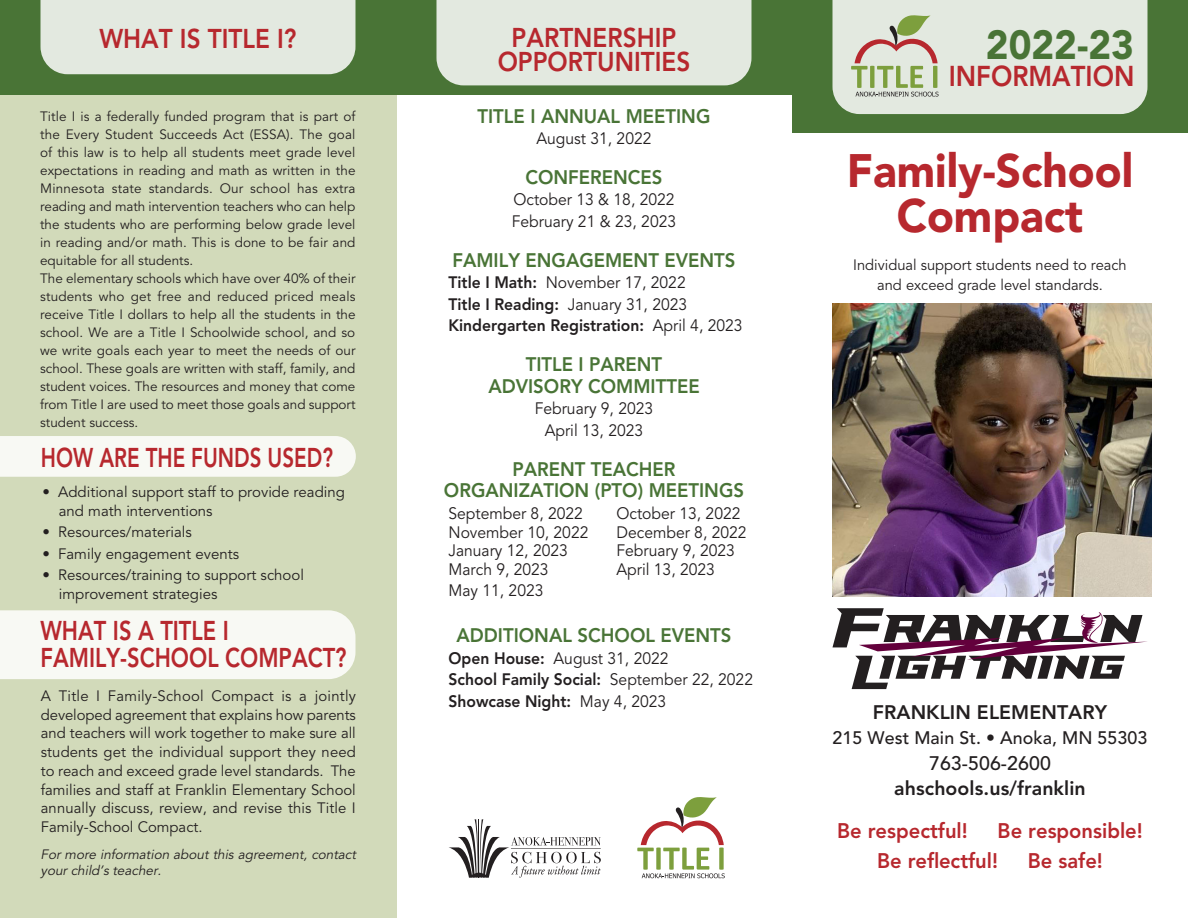
<style>
.page{position:relative;width:1188px;height:918px;background:#fff}
.page>*{position:absolute;margin:0;border:0;box-sizing:border-box;transform-origin:0 0}
.t1{font:900 46.5px "Avenir";color:#b7282e;scale:.95 1}
.t2{font:900 40.5px "Avenir";color:#497436;scale:.95 1}
.t3{font:800 28.5px "Avenir";color:#b7282e;scale:.9 1}
.t4{font:800 27px "Avenir";color:#b7282e;scale:.9 1}
.t5{font:800 27px/27px "Avenir";color:#b7282e;scale:.81 1}
.t6{font:800 27px "Avenir";color:#b7282e;scale:.76 1}
.t7{font:800 21px "Avenir";color:#b7282e;scale:.96 1}
.t8{font:800 19.5px/21.8px "Avenir";color:#497436;text-align:center;scale:.95 1}
.t9{font:800 19.5px "Avenir";letter-spacing:.005em;color:#231f20}
.t10{font:500 19.5px "Avenir";letter-spacing:.005em;color:#231f20}
.t11{font:500 18px "Avenir";letter-spacing:.005em;color:#231f20}
.t12{font:16.5px "Avenir";color:#231f20;scale:.95 1}
.t13{font:800 16.5px "Avenir";color:#231f20;scale:.95 1}
.t14{font:15px/18.8px "Avenir";color:#231f20}
.t15{font:13.5px/18px "Avenir";color:#231f20;text-align:justify}
.t16{font:italic 13.5px/16.5px "Avenir";color:#231f20}
.s1{font-weight:800}
.s2{font-weight:400}
</style>
<div class="page">
<div style="left:0;top:94px;width:396px;height:824px;background:#d2daba"></div>
<div style="left:792px;top:0;width:396px;height:133px;background:#497436"></div>
<div style="left:0;top:0;width:1188px;height:94px;background:#497436"></div>
<div style="left:0;top:610px;width:356px;height:69px;background:#f8f9f4"></div>
<div style="left:436px;top:0;width:315px;height:85px;background:#e3e9e0"></div>
<div style="left:40px;top:0;width:315px;height:74px;background:#e3e9e0"></div>
<div style="left:0;top:436px;width:356px;height:41px;background:#f8f9f4"></div>
<svg style="left:832px;top:0;width:316px;height:114px;background:#dbe1d4"></svg>
<svg style="left:637px;top:797px;width:88px;height:81px"></svg>
<svg style="left:449px;top:819px;width:152px;height:59px"></svg>
<svg style="left:832px;top:608px;width:315px;height:81px"></svg>
<img style="left:832px;top:304px;width:319px;height:292px">
<p class="t4" style="left:99px;top:23px;width:220px">WHAT IS TITLE I?</p>
<p class="t15" style="left:40px;top:107px;width:317px">Title I is a federally funded program that is part of the Every Student Succeeds Act (ESSA). The goal of this law is to help all students meet grade level expectations in reading and math as written in the Minnesota state standards. Our school has extra reading and math intervention teachers who can help the students who are performing below grade level in reading and/or math. This is done to be fair and equitable for all students.</p>
<p class="t15" style="left:40px;top:269px;width:317px">The elementary schools which have over 40% of their students who get free and reduced priced meals receive Title I dollars to help all the students in the school. We are a Title I Schoolwide school, and so we write goals each year to meet the needs of our school. These goals are written with staff, family, and student voices. The resources and money that come from Title I are used to meet those goals and support student success.</p>
<p class="t6" style="left:41px;top:442px;width:386px">HOW ARE THE FUNDS USED?</p>
<p class="t14" style="left:59px;top:483px;width:288px;line-height:18.3px;text-indent:-16px">• Additional support staff to provide reading and math interventions</p>
<p class="t14" style="left:42px;top:523px;width:151px">• Resources/materials</p>
<p class="t14" style="left:42px;top:545px;width:198px">• Family engagement events</p>
<p class="t14" style="left:59px;top:567px;width:247px;line-height:18.3px;text-indent:-16px">• Resources/training to support school improvement strategies</p>
<p class="t5" style="left:40px;top:618px;width:380px">WHAT IS A TITLE I<br>FAMILY-SCHOOL COMPACT?</p>
<p class="t14" style="left:41px;top:687px;width:317px;text-align:justify">A Title I Family-School Compact is a jointly developed agreement that explains how parents and teachers will work together to make sure all students get the individual support they need to reach and exceed grade level standards. The families and staff at Franklin Elementary School annually discuss, review, and revise this Title I Family-School Compact.</p>
<p class="t16" style="left:40px;top:846px;width:320px">For more information about this agreement, contact your child’s teacher.</p>
<p class="t4" style="left:512px;top:21px;width:185px">PARTNERSHIP</p>
<p class="t4" style="left:498px;top:45px;width:215px">OPPORTUNITIES</p>
<p class="t8" style="left:478px;top:105px;width:247px">TITLE I ANNUAL MEETING</p>
<p class="t12" style="left:536px;top:129px;width:123px">August 31, 2022</p>
<p class="t8" style="left:525px;top:166px;width:146px">CONFERENCES</p>
<p class="t12" style="left:513px;top:190px;width:171px">October 13 &amp; 18, 2022</p>
<p class="t12" style="left:512px;top:212px;width:175px">February 21 &amp; 23, 2023</p>
<p class="t8" style="left:452px;top:249px;width:299px">FAMILY ENGAGEMENT EVENTS</p>
<p class="t12" style="left:449px;top:273px;width:251px"><span class="s1">Title I Math:</span> November 17, 2022</p>
<p class="t13" style="left:449px;top:294px;width:253px">Title I Reading: <span class="s2">January 31, 2023</span></p>
<p class="t13" style="left:449px;top:316px;width:311px">Kindergarten Registration: <span class="s2">April 4, 2023</span></p>
<p class="t8" style="left:488px;top:353px;width:224px">TITLE I PARENT<br>ADVISORY COMMITTEE</p>
<p class="t12" style="left:535px;top:399px;width:126px">February 9, 2023</p>
<p class="t12" style="left:545px;top:420px;width:105px">April 13, 2023</p>
<p class="t8" style="left:444px;top:458px;width:317px">PARENT TEACHER<br>ORGANIZATION (PTO) MEETINGS</p>
<p class="t12" style="left:448px;top:504px;width:143px">September 8, 2022</p>
<p class="t12" style="left:616px;top:504px;width:132px">October 13, 2022</p>
<p class="t12" style="left:448px;top:522px;width:149px">November 10, 2022</p>
<p class="t12" style="left:616px;top:522px;width:138px">December 8, 2022</p>
<p class="t12" style="left:448px;top:541px;width:127px">January 12, 2023</p>
<p class="t12" style="left:617px;top:541px;width:126px">February 9, 2023</p>
<p class="t12" style="left:448px;top:560px;width:107px">March 9, 2023</p>
<p class="t12" style="left:617px;top:560px;width:105px">April 13, 2023</p>
<p class="t12" style="left:448px;top:581px;width:102px">May 11, 2023</p>
<p class="t8" style="left:456px;top:625px;width:291px">ADDITIONAL SCHOOL EVENTS</p>
<p class="t12" style="left:449px;top:649px;width:233px"><span class="s1">Open House:</span> August 31, 2022</p>
<p class="t13" style="left:449px;top:670px;width:322px">School Family Social: <span class="s2">September 22, 2022</span></p>
<p class="t13" style="left:449px;top:691px;width:231px">Showcase Night: <span class="s2">May 4, 2023</span></p>
<p class="t2" style="left:986px;top:20px;width:157px">2022-23</p>
<p class="t3" style="left:949px;top:60px;width:208px">INFORMATION</p>
<p class="t1" style="left:847px;top:143px;width:303px">Family-School</p>
<p class="t1" style="left:897px;top:188px;width:198px">Compact</p>
<p class="t14" style="left:853px;top:256px;width:275px;line-height:19.6px;text-align:center">Individual support students need to reach and exceed grade level standards.</p>
<p class="t9" style="left:873px;top:700px;width:236px">FRANKLIN ELEMENTARY</p>
<p class="t11" style="left:832px;top:728px;width:317px">215 West Main St. • Anoka, MN 55303</p>
<p class="t10" style="left:929px;top:752px;width:123px">763-506-2600</p>
<p class="t9" style="left:894px;top:777px;width:193px">ahschools.us/franklin</p>
<p class="t7" style="left:837px;top:818px;width:138px">Be respectful!</p>
<p class="t7" style="left:998px;top:818px;width:153px">Be responsible!</p>
<p class="t7" style="left:877px;top:849px;width:128px">Be reflectful!</p>
<p class="t7" style="left:1028px;top:849px;width:80px">Be safe!</p>
</div>
